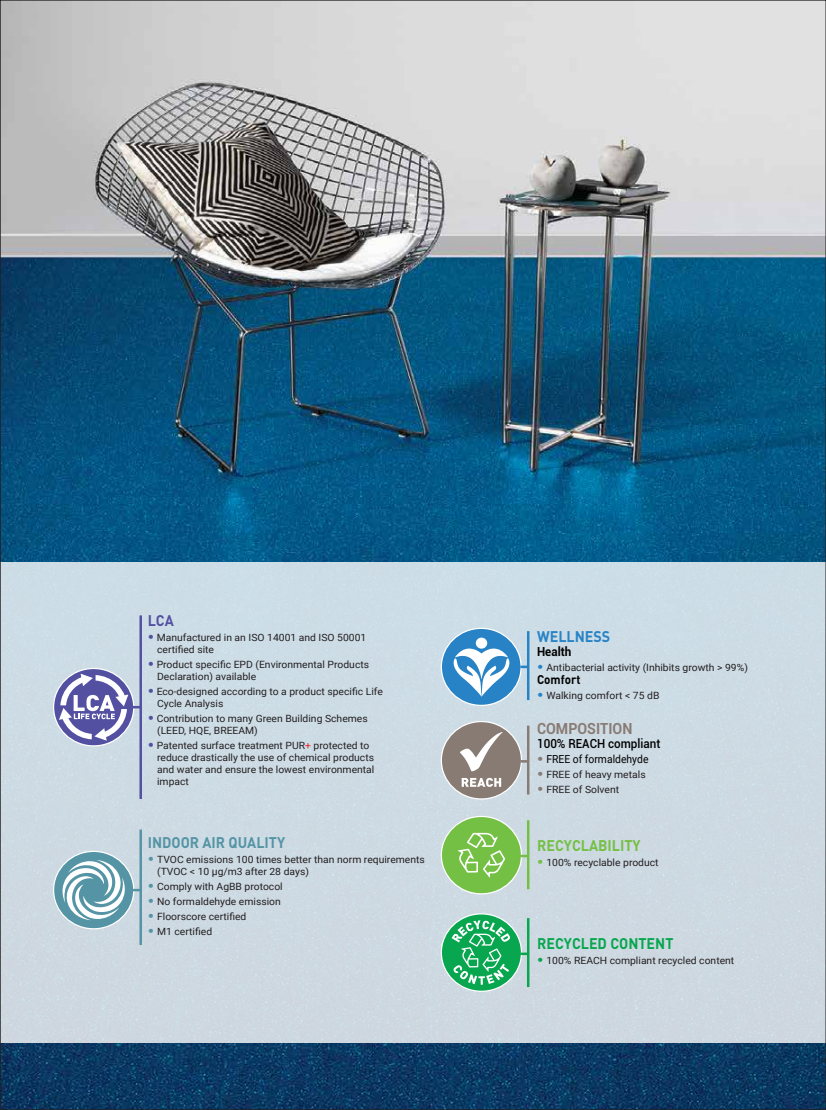
<style>
.page{position:relative;width:826px;height:1110px;background:#fff}
.page>*{position:absolute;margin:0;border:0;box-sizing:border-box;transform-origin:0 0}
.t1{font:700 15.25px "DIN Pro";color:#5494a5;scale:.93 1}
.t2{font:700 15.25px "DIN Pro";color:#07a64f;scale:.93 1}
.t3{font:700 15.25px "DIN Pro";color:#74c044;scale:.93 1}
.t4{font:700 15.25px "Roboto";color:#887b73;scale:.93 1}
.t5{font:700 15.25px "DIN Pro";color:#2783c6;scale:.93 1}
.t6{font:700 15.25px "DIN Pro";color:#5350a2;scale:.93 1}
.t7{font:500 12.5px "Roboto";color:#010101;scale:.93 1}
.t8{font:700 12.5px "DIN Pro";color:#010101;scale:.93 1}
.t9{font:700 12.5px "Roboto";color:#010101;scale:.93 1}
.t10{font:11.12px "Roboto";color:#010101;scale:.93 1}
.t11{font:10px/12px "Roboto";color:#231f20;scale:1.04 1}
.s1{font-family:"DIN Pro";font-weight:700;font-size:12.5px;color:#5350a2}
.s2{color:#ed1d24}
.s3{font-family:"DIN Pro";font-weight:700;font-size:12.5px;color:#5494a5}
.s4{font-family:"DIN Pro";font-weight:700;font-size:12.5px;color:#2783c6}
.s5{font-family:"DIN Pro";font-weight:700;font-size:12.5px;color:#887b73}
.s6{font-family:"DIN Pro";font-weight:700;font-size:12.5px;color:#74c044}
.s7{font-family:"DIN Pro";font-weight:700;font-size:12.5px;color:#07a64f}
</style>
<div class="page">
<img style="left:2px;top:2px;width:822px;height:1105px">
<div style="left:0;top:562px;width:826px;height:481px;background:#cddae3"></div>
<svg style="left:53px;top:850px;width:81px;height:79px"></svg>
<div style="left:441px;top:815px;width:81px;height:79px;background:#74c044;border:1px solid #fff;border-radius:50%"></div>
<svg style="left:458px;top:832px;width:47px;height:45px"></svg>
<svg style="left:53px;top:667px;width:81px;height:79px"></svg>
<div style="left:441px;top:721px;width:81px;height:78px;background:#887b73;border:1px solid #fff;border-radius:50%"></div>
<svg style="left:462px;top:777px;width:39px;height:9px"></svg>
<svg style="left:441px;top:913px;width:81px;height:78px"></svg>
<svg style="left:451px;top:920px;width:59px;height:64px;background:#42bb79"></svg>
<svg style="left:441px;top:627px;width:81px;height:79px;background:#4895ce"></svg>
<hr style="left:139px;top:615px;width:3px;height:184px;background:#5350a2">
<hr style="left:139px;top:829px;width:3px;height:115px;background:#5494a5">
<svg style="left:133px;top:888px;width:7px;height:3px"></svg>
<hr style="left:527px;top:631px;width:2px;height:69px;background:#2783c6">
<svg style="left:520px;top:665px;width:7px;height:3px"></svg>
<hr style="left:527px;top:725px;width:2px;height:69px;background:#887b73">
<svg style="left:520px;top:760px;width:7px;height:2px"></svg>
<hr style="left:527px;top:820px;width:2px;height:69px;background:#74c044">
<svg style="left:520px;top:854px;width:7px;height:3px"></svg>
<hr style="left:527px;top:918px;width:2px;height:68px;background:#07a64f">
<svg style="left:520px;top:952px;width:7px;height:3px"></svg>
<div style="left:476px;top:637px;width:11px;height:11px;background:#fff;border-radius:50%"></div>
<svg style="left:453px;top:648px;width:56px;height:48px;background:#83b8de"></svg>
<svg style="left:59px;top:673px;width:81px;height:67px"></svg>
<svg style="left:460px;top:732px;width:43px;height:39px"></svg>
<svg style="left:62px;top:860px;width:63px;height:60px;background:#98bec8"></svg>
<h1 class="t6" style="left:148px;top:608px;width:30px">LCA</h1>
<p class="t11" style="left:157px;top:631px;width:203px;text-indent:-9px"><span class="s1">•</span> Manufactured in an ISO 14001 and ISO 50001 certified site</p>
<p class="t11" style="left:157px;top:658px;width:205px;text-indent:-9px"><span class="s1">•</span> Product specific EPD (Environmental Products<br>Declaration) available</p>
<p class="t11" style="left:157px;top:685px;width:218px;text-indent:-9px"><span class="s1">•</span> Eco-designed according to a product specific Life<br>Cycle Analysis</p>
<p class="t11" style="left:157px;top:712px;width:204px;text-indent:-9px"><span class="s1">•</span> Contribution to many Green Building Schemes (LEED, HQE, BREEAM)</p>
<p class="t11" style="left:157px;top:739px;width:210px;text-indent:-9px"><span class="s1">•</span> Patented surface treatment PUR<span class="s2">+</span> protected to reduce drastically the use of chemical products and water and ensure the lowest environmental impact</p>
<h1 class="t1" style="left:148px;top:829px;width:149px">INDOOR AIR QUALITY</h1>
<p class="t11" style="left:157px;top:853px;width:259px;text-indent:-9px"><span class="s3">•</span> TVOC emissions 100 times better than norm requirements (TVOC &lt; 10 µg/m3 after 28 days)</p>
<p class="t11" style="left:148px;top:880px;width:131px"><span class="s3">•</span> Comply with AgBB protocol</p>
<p class="t11" style="left:148px;top:895px;width:130px"><span class="s3">•</span> No formaldehyde emission</p>
<p class="t11" style="left:148px;top:910px;width:96px"><span class="s3">•</span> Floorscore certified</p>
<p class="t11" style="left:148px;top:925px;width:63px"><span class="s3">•</span> M1 certified</p>
<h1 class="t5" style="left:537px;top:624px;width:80px">WELLNESS</h1>
<p class="t9" style="left:537px;top:642px;width:38px">Health</p>
<p class="t11" style="left:537px;top:660px;width:204px"><span class="s4">•</span> Antibacterial activity (Inhibits growth &gt; 99%)</p>
<p class="t8" style="left:537px;top:669px;width:48px">Comfort</p>
<p class="t11" style="left:537px;top:689px;width:119px"><span class="s4">•</span> Walking comfort &lt; 75 dB</p>
<h1 class="t4" style="left:537px;top:718px;width:104px">COMPOSITION</h1>
<p class="t7" style="left:537px;top:734px;width:134px">100% REACH compliant</p>
<p class="t10" style="left:537px;top:751px;width:121px"><span class="s5">•</span> FREE of formaldehyde</p>
<p class="t11" style="left:537px;top:767px;width:106px"><span class="s5">•</span> FREE of heavy metals</p>
<p class="t11" style="left:537px;top:782px;width:80px"><span class="s5">•</span> FREE of Solvent</p>
<h1 class="t3" style="left:537px;top:832px;width:113px">RECYCLABILITY</h1>
<p class="t11" style="left:537px;top:856px;width:118px"><span class="s6">•</span> 100% recyclable product</p>
<h1 class="t2" style="left:537px;top:930px;width:148px">RECYCLED CONTENT</h1>
<p class="t11" style="left:537px;top:953px;width:191px"><span class="s7">•</span> 100% REACH compliant recycled content</p>
</div>
